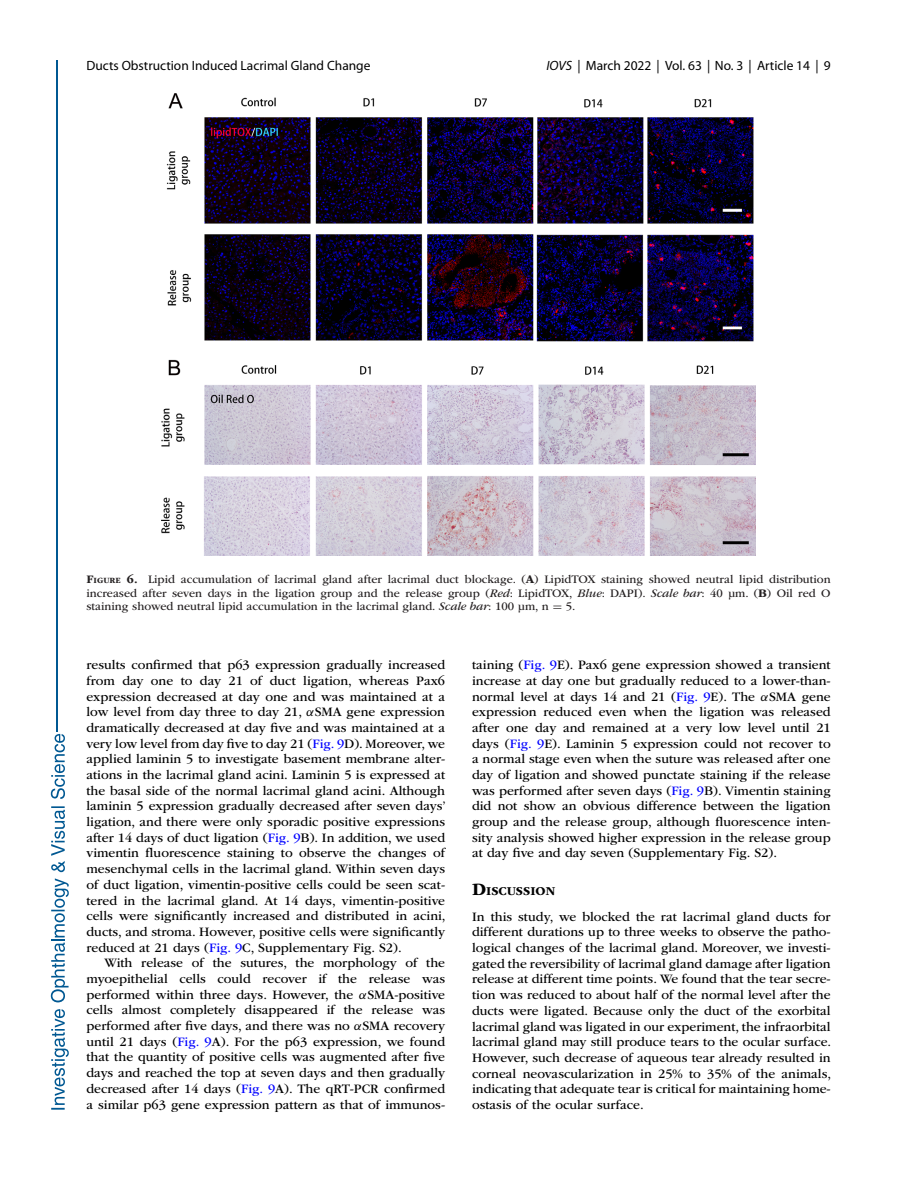
<style>
.page{position:relative;width:918px;height:1188px;background:#fff}
.page>*{position:absolute;margin:0;border:0;box-sizing:border-box;transform-origin:0 0}
.t1{font:13.5px/15.8px "ITC Garamond Std";color:#000;text-align:justify}
.t2{font:13.5px "Myriad Pro";color:#000}
.t3{font:700 12.6px "ITC Garamond Std";color:#000}
.t4{font:12px/13.5px "ITC Garamond Std";color:#231f20;text-align:justify}
.s1{font-style:italic}
.s2{font-weight:700}
.s3{font-weight:700;font-size:8.4px}
.s4{font-family:"MTSY"}
.s5{font-family:"RMTMI"}
.s6{color:#00f}
.s7{font-size:18px}
</style>
<div class="page">
<hr style="left:57px;top:60px;width:1px;height:672px;background:#005892">
<svg style="left:51px;top:734px;width:18px;height:376px"></svg>
<img style="left:162px;top:94px;width:594px;height:461px">
<p class="t2" style="left:86px;top:60px;width:286px">Ducts Obstruction Induced Lacrimal Gland Change</p>
<p class="t2" style="left:546px;top:60px;width:286px"><span class="s1">IOVS</span> | March 2022 | Vol. 63 | No. 3 | Article 14 | 9</p>
<p class="t4" style="left:86px;top:574px;width:746px"><span class="s2">F</span><span class="s3">IGURE</span> <span class="s2">6.</span> Lipid accumulation of lacrimal gland after lacrimal duct blockage. (<span class="s2">A</span>) LipidTOX staining showed neutral lipid distribution increased after seven days in the ligation group and the release group (<span class="s1">Red</span>: LipidTOX, <span class="s1">Blue</span>: DAPI). <span class="s1">Scale bar</span>: 40 μm. (<span class="s2">B</span>) Oil red O staining showed neutral lipid accumulation in the lacrimal gland. <span class="s1">Scale bar</span>: 100 μm, n <span class="s4">=</span> 5.</p>
<p class="t1" style="left:86px;top:658px;width:361px">results confirmed that p63 expression gradually increased from day one to day 21 of duct ligation, whereas Pax6 expression decreased at day one and was maintained at a low level from day three to day 21, <span class="s5">α</span>SMA gene expression dramatically decreased at day five and was maintained at a very low level from day five to day 21 (<span class="s6">Fig. 9</span>D). Moreover, we applied laminin 5 to investigate basement membrane alter&shy;ations in the lacrimal gland acini. Laminin 5 is expressed at the basal side of the normal lacrimal gland acini. Although laminin 5 expression gradually decreased after seven days’ ligation, and there were only sporadic positive expressions after 14 days of duct ligation (<span class="s6">Fig. 9</span>B). In addition, we used vimentin fluorescence staining to observe the changes of mesenchymal cells in the lacrimal gland. Within seven days of duct ligation, vimentin-positive cells could be seen scat&shy;tered in the lacrimal gland. At 14 days, vimentin-positive cells were significantly increased and distributed in acini, ducts, and stroma. However, positive cells were significantly reduced at 21 days (<span class="s6">Fig. 9</span>C, Supplementary Fig. S2).</p>
<p class="t1" style="left:86px;top:956px;width:360px;text-indent:18px">With release of the sutures, the morphology of the myoepithelial cells could recover if the release was performed within three days. However, the <span class="s5">α</span>SMA-positive cells almost completely disappeared if the release was performed after five days, and there was no <span class="s5">α</span>SMA recovery until 21 days (<span class="s6">Fig. 9</span>A). For the p63 expression, we found that the quantity of positive cells was augmented after five days and reached the top at seven days and then gradually decreased after 14 days (<span class="s6">Fig. 9</span>A). The qRT-PCR confirmed a similar p63 gene expression pattern as that of immunos-</p>
<p class="t1" style="left:472px;top:658px;width:360px">taining (<span class="s6">Fig. 9</span>E). Pax6 gene expression showed a transient increase at day one but gradually reduced to a lower-than&shy;normal level at days 14 and 21 (<span class="s6">Fig. 9</span>E). The <span class="s5">α</span>SMA gene expression reduced even when the ligation was released after one day and remained at a very low level until 21 days (<span class="s6">Fig. 9</span>E). Laminin 5 expression could not recover to a normal stage even when the suture was released after one day of ligation and showed punctate staining if the release was performed after seven days (<span class="s6">Fig. 9</span>B). Vimentin staining did not show an obvious difference between the ligation group and the release group, although fluorescence inten&shy;sity analysis showed higher expression in the release group at day five and day seven (Supplementary Fig. S2).</p>
<p class="t3" style="left:472px;top:886px;width:85px"><span class="s7">D</span>ISCUSSION</p>
<p class="t1" style="left:472px;top:910px;width:361px">In this study, we blocked the rat lacrimal gland ducts for different durations up to three weeks to observe the patho&shy;logical changes of the lacrimal gland. Moreover, we investi&shy;gated the reversibility of lacrimal gland damage after ligation release at different time points. We found that the tear secre&shy;tion was reduced to about half of the normal level after the ducts were ligated. Because only the duct of the exorbital lacrimal gland was ligated in our experiment, the infraorbital lacrimal gland may still produce tears to the ocular surface.<br>However, such decrease of aqueous tear already resulted in corneal neovascularization in 25% to 35% of the animals, indicating that adequate tear is critical for maintaining home&shy;ostasis of the ocular surface.</p>
</div>
